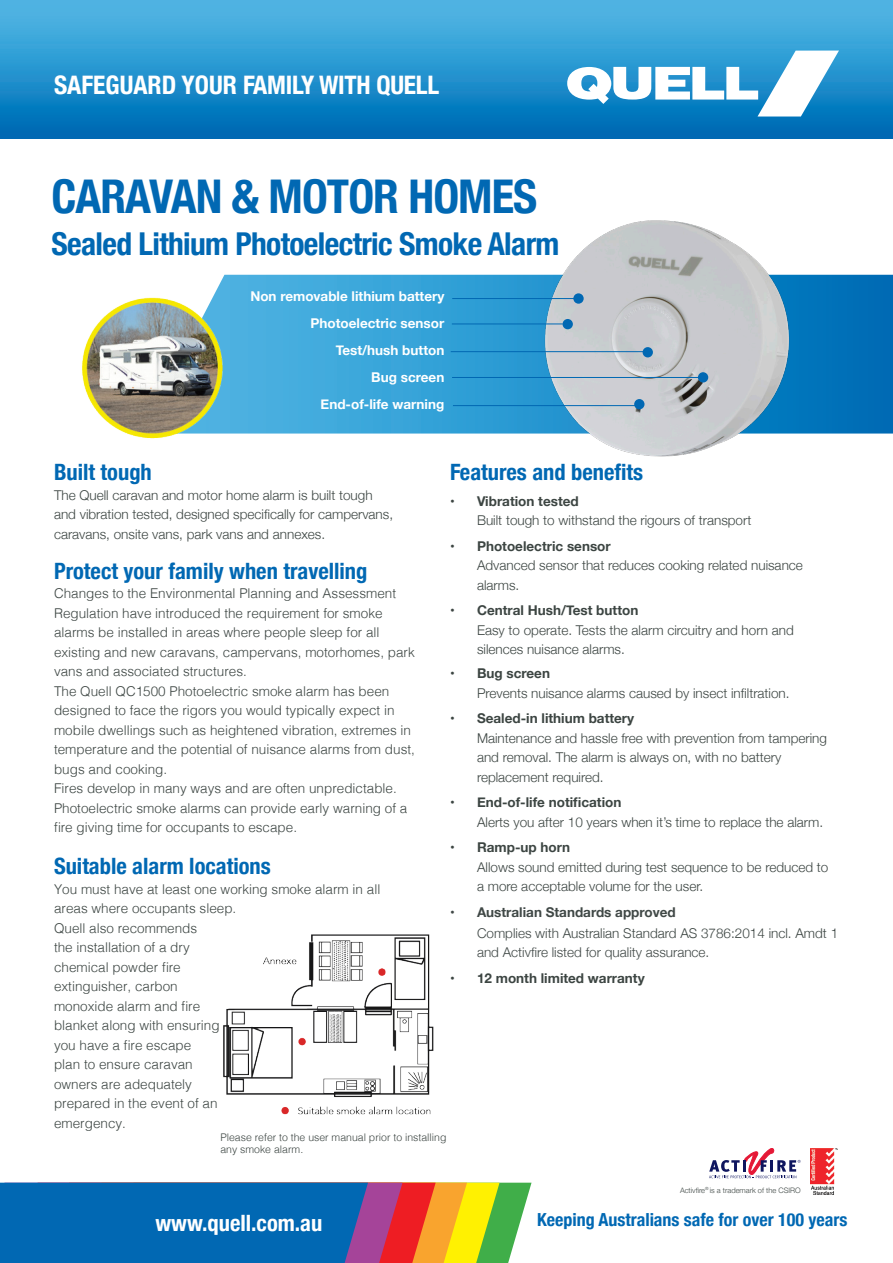
<style>
.page{position:relative;width:893px;height:1263px;background:#fff}
.page>*{position:absolute;margin:0;border:0;box-sizing:border-box;transform-origin:0 0}
.t1{font:700 condensed 46.5px "Helvetica Neue";letter-spacing:-.02em;color:#0168b3}
.t2{font:700 condensed 31.5px "Helvetica Neue";letter-spacing:-.02em;color:#0168b3}
.t3{font:700 condensed 25.5px "Helvetica Neue";letter-spacing:-.01em;color:#fff}
.t4{font:700 condensed 22.5px "Helvetica Neue";color:#0168b3}
.t5{font:700 condensed 22.5px "Helvetica Neue";color:#fff}
.t6{font:700 condensed 18px "Helvetica Neue";color:#0168b3}
.t7{font:300 13.5px/19.5px "Helvetica";color:#3c4542}
.t8{font:300 13.5px/19.5px "Helvetica Neue";color:#3c4542}
.t9{font:700 13.5px "Helvetica Neue";color:#fff}
.t10{font:300 13.5px "Helvetica Neue";color:#404846}
.t11{font:700 13.5px "Helvetica Neue";color:#3c4542}
.t12{font:300 10.5px/12px "Helvetica";color:#3c4542}
.t13{font:300 7.5px "Helvetica Neue";color:#3c4542}
.s1{font-weight:700}
.s2{font-weight:700;color:#404846}
.s3{color:#404846}
</style>
<div class="page">
<svg style="left:214px;top:275px;width:679px;height:159px;background:#2c98d1"></svg>
<img style="left:536px;top:220px;width:260px;height:237px">
<div style="left:0;top:0;width:893px;height:138px;background:linear-gradient(to bottom,#57bde8,#006bb5)"></div>
<svg style="left:567px;top:51px;width:272px;height:66px"></svg>
<svg style="left:0;top:1183px;width:531px;height:80px;background:#417490"></svg>
<hr style="left:452px;top:324px;width:111px;height:1px;background:#0168b3">
<hr style="left:452px;top:377px;width:251px;height:1px;background:#0168b3">
<hr style="left:453px;top:405px;width:186px;height:1px;background:#0168b3">
<hr style="left:452px;top:298px;width:125px;height:1px;background:#0168b3">
<div style="left:573px;top:293px;width:11px;height:11px;background:#0168b3;border-radius:50%"></div>
<hr style="left:451px;top:351px;width:197px;height:1px;background:#0168b3">
<div style="left:643px;top:347px;width:10px;height:10px;background:#0168b3;border-radius:50%"></div>
<div style="left:562px;top:319px;width:11px;height:10px;background:#0168b3;border-radius:50%"></div>
<div style="left:698px;top:372px;width:10px;height:11px;background:#0168b3;border-radius:50%"></div>
<div style="left:634px;top:399px;width:10px;height:10px;background:#0168b3;border-radius:50%"></div>
<img style="left:810px;top:1148px;width:28px;height:46px">
<svg style="left:709px;top:1148px;width:92px;height:30px"></svg>
<img style="left:223px;top:934px;width:211px;height:181px">
<img style="left:82px;top:295px;width:151px;height:144px">
<p class="t3" style="left:54px;top:63px;width:387px">SAFEGUARD YOUR FAMILY WITH QUELL</p>
<p class="t1" style="left:51px;top:158px;width:487px">CARAVAN &amp; MOTOR HOMES</p>
<p class="t2" style="left:51px;top:217px;width:510px">Sealed Lithium Photoelectric Smoke Alarm</p>
<p class="t9" style="left:250px;top:286px;width:195px">Non removable lithium battery</p>
<p class="t9" style="left:311px;top:313px;width:135px">Photoelectric sensor</p>
<p class="t9" style="left:336px;top:340px;width:110px">Test/hush button</p>
<p class="t9" style="left:371px;top:367px;width:75px">Bug screen</p>
<p class="t9" style="left:321px;top:394px;width:125px">End-of-life warning</p>
<p class="t4" style="left:54px;top:454px;width:99px">Built tough</p>
<p class="t8" style="left:54px;top:484px;width:341px">The Quell caravan and motor home alarm is built tough and vibration tested, designed specifically for campervans, caravans, onsite vans, park vans and annexes.</p>
<p class="t4" style="left:54px;top:552px;width:315px">Protect your family when travelling</p>
<p class="t7" style="left:54px;top:583px;width:362px">Changes to the Environmental Planning and Assessment Regulation have introduced the requirement for smoke alarms be installed in areas where people sleep for all existing and new caravans, campervans, motorhomes, park vans and associated structures.</p>
<p class="t7" style="left:54px;top:680px;width:362px">The Quell QC1500 Photoelectric smoke alarm has been designed to face the rigors you would typically expect in mobile dwellings such as heightened vibration, extremes in temperature and the potential of nuisance alarms from dust, bugs and cooking.</p>
<p class="t7" style="left:54px;top:778px;width:355px">Fires develop in many ways and are often unpredictable.<br>Photoelectric smoke alarms can provide early warning of a fire giving time for occupants to escape.</p>
<p class="t4" style="left:54px;top:848px;width:218px">Suitable alarm locations</p>
<p class="t7" style="left:54px;top:878px;width:328px">You must have at least one working smoke alarm in all areas where occupants sleep.</p>
<p class="t7" style="left:54px;top:917px;width:167px">Quell also recommends<br>the installation of a dry chemical powder fire extinguisher, carbon monoxide alarm and fire blanket along with ensuring you have a fire escape plan to ensure caravan owners are adequately prepared in the event of an emergency.</p>
<p class="t4" style="left:450px;top:454px;width:195px">Features and benefits</p>
<p class="t8" style="left:477px;top:490px;width:276px;text-indent:-27px"><span class="s1">• Vibration tested<br></span>Built tough to withstand the rigours of transport</p>
<p class="t8" style="left:477px;top:535px;width:327px;text-indent:-27px"><span class="s1">• Photoelectric sensor<br></span>Advanced sensor that reduces cooking related nuisance alarms.</p>
<p class="t8" style="left:477px;top:600px;width:318px;text-indent:-27px"><span class="s1">• Central Hush/Test button<br></span>Easy to operate. Tests the alarm circuitry and horn and silences nuisance alarms.</p>
<p class="t8" style="left:477px;top:663px;width:314px;text-indent:-27px"><span class="s1">• Bug screen<br></span>Prevents nuisance alarms caused by insect infiltration.</p>
<p class="t8" style="left:477px;top:708px;width:351px;text-indent:-27px"><span class="s1">• Sealed-in lithium battery<br></span>Maintenance and hassle free with prevention from tampering and removal. The alarm is always on, with no battery replacement required.</p>
<p class="t8" style="left:477px;top:792px;width:348px;text-indent:-27px"><span class="s1">• End-of-life notification<br></span>Alerts you after 10 years when it’s time to replace the alarm.</p>
<p class="t8" style="left:477px;top:837px;width:353px;text-indent:-27px"><span class="s1">• Ramp-up horn<br></span>Allows sound emitted during test sequence to be reduced to a more acceptable volume for the user.</p>
<p class="t8" style="left:477px;top:900px;width:363px;line-height:21px;text-indent:-27px"><span class="s2">• Australian Standards approved<br></span><span class="s3">Complies with</span> Australian Standard AS 3786:2014 incl. Amdt 1</p>
<p class="t10" style="left:477px;top:942px;width:234px">and Activfire listed for quality assurance.</p>
<p class="t11" style="left:450px;top:967px;width:196px">• 12 month limited warranty</p>
<p class="t12" style="left:220px;top:1130px;width:228px">Please refer to the user manual prior to installing any smoke alarm.</p>
<p class="t13" style="left:680px;top:1184px;width:122px">Activfire<sup>®</sup> is a trademark of the CSIRO</p>
<p class="t5" style="left:155px;top:1204px;width:168px">www.quell.com.au</p>
<p class="t6" style="left:537px;top:1205px;width:312px">Keeping Australians safe for over 100 years</p>
</div>
